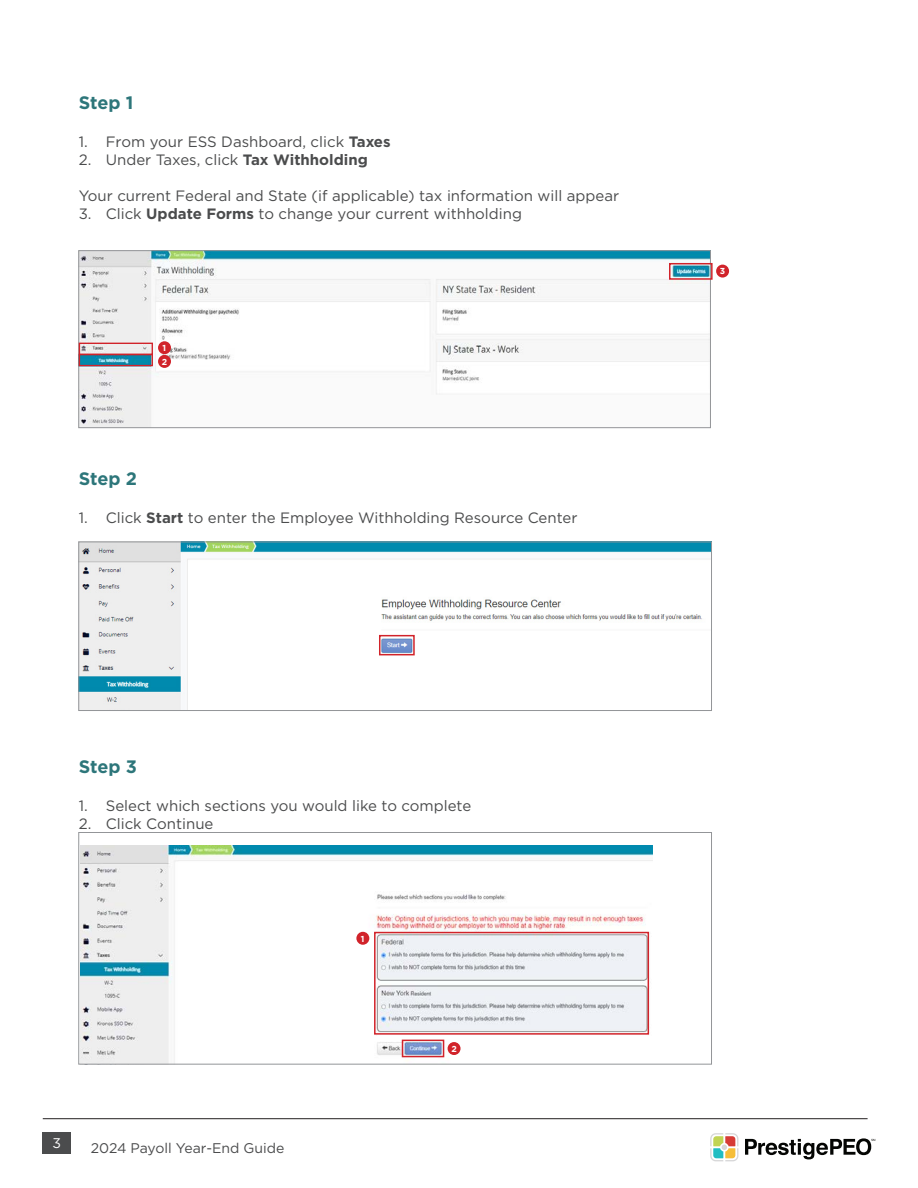
<style>
.page{position:relative;width:918px;height:1188px;background:#fff}
.page>*{position:absolute;margin:0;border:0;box-sizing:border-box;transform-origin:0 0}
.t1{font:700 18px "Gotham";letter-spacing:-.005em;color:#2d767a}
.t2{font:15px "Gotham";color:#4b4c4d}
.t3{font:13.95px "Gotham";color:#4b4c4d}
.t4{font:13.95px "Gotham";color:#fff}
.t5{font:700 8.7px "Gotham";color:#fff}
.s1{font-weight:700}
</style>
<div class="page">
<svg style="left:710px;top:1133px;width:28px;height:28px"></svg>
<svg style="left:745px;top:1138px;width:130px;height:21px"></svg>
<hr style="left:43px;top:1118px;width:825px;height:1px;background:#231f20">
<div style="left:43px;top:1132px;width:28px;height:21px;background:#4b4c4d"></div>
<img style="left:81px;top:252px;width:628px;height:174px">
<div style="left:79px;top:250px;width:632px;height:178px;border:1px solid #939598"></div>
<div style="left:79px;top:343px;width:74px;height:12px;border:1px solid #d1232a"></div>
<div style="left:79px;top:354px;width:74px;height:12px;border:1px solid #d1232a"></div>
<img style="left:81px;top:544px;width:629px;height:165px">
<div style="left:79px;top:542px;width:633px;height:169px;border:1px solid #939598"></div>
<img style="left:81px;top:846px;width:571px;height:216px">
<div style="left:79px;top:832px;width:633px;height:232px;border:1px solid #939598"></div>
<div style="left:379px;top:635px;width:36px;height:20px;border:2px solid #d1232a"></div>
<div style="left:669px;top:263px;width:44px;height:17px;border:2px solid #d1232a"></div>
<div style="left:158px;top:341px;width:13px;height:13px;background:#d1232a;border-radius:50%"></div>
<div style="left:158px;top:355px;width:13px;height:13px;background:#d1232a;border-radius:50%"></div>
<div style="left:716px;top:265px;width:13px;height:13px;background:#d1232a;border-radius:50%"></div>
<div style="left:374px;top:932px;width:275px;height:103px;border:2px solid #d1232a"></div>
<div style="left:402px;top:1040px;width:42px;height:17px;border:2px solid #d1232a"></div>
<div style="left:356px;top:932px;width:13px;height:13px;background:#d1232a;border-radius:50%"></div>
<div style="left:448px;top:1042px;width:13px;height:13px;background:#d1232a;border-radius:50%"></div>
<p class="t1" style="left:79px;top:91px;width:56px">Step 1</p>
<p class="t2" style="left:79px;top:132px;width:313px">1. From your ESS Dashboard, click <span class="s1">Taxes</span></p>
<p class="t2" style="left:79px;top:150px;width:291px">2. Under Taxes, click <span class="s1">Tax Withholding</span></p>
<p class="t2" style="left:79px;top:186px;width:542px">Your current Federal and State (if applicable) tax information will appear</p>
<p class="t2" style="left:79px;top:204px;width:445px">3. Click <span class="s1">Update Forms</span> to change your current withholding</p>
<p class="t5" style="left:162px;top:342px;width:5px">1</p>
<p class="t5" style="left:162px;top:356px;width:7px">2</p>
<p class="t1" style="left:79px;top:467px;width:60px">Step 2</p>
<p class="t2" style="left:79px;top:508px;width:500px">1. Click <span class="s1">Start</span> to enter the Employee Withholding Resource Center</p>
<p class="t1" style="left:79px;top:754px;width:60px">Step 3</p>
<p class="t2" style="left:79px;top:796px;width:394px">1. Select which sections you would like to complete</p>
<p class="t2" style="left:79px;top:814px;width:136px">2. Click Continue</p>
<p class="t5" style="left:361px;top:933px;width:5px">1</p>
<p class="t4" style="left:53px;top:1134px;width:10px">3</p>
<p class="t3" style="left:91px;top:1140px;width:195px">2024 Payoll Year-End Guide</p>
<p class="t5" style="left:451px;top:1043px;width:7px">2</p>
<p class="t5" style="left:720px;top:265px;width:7px">3</p>
</div>
